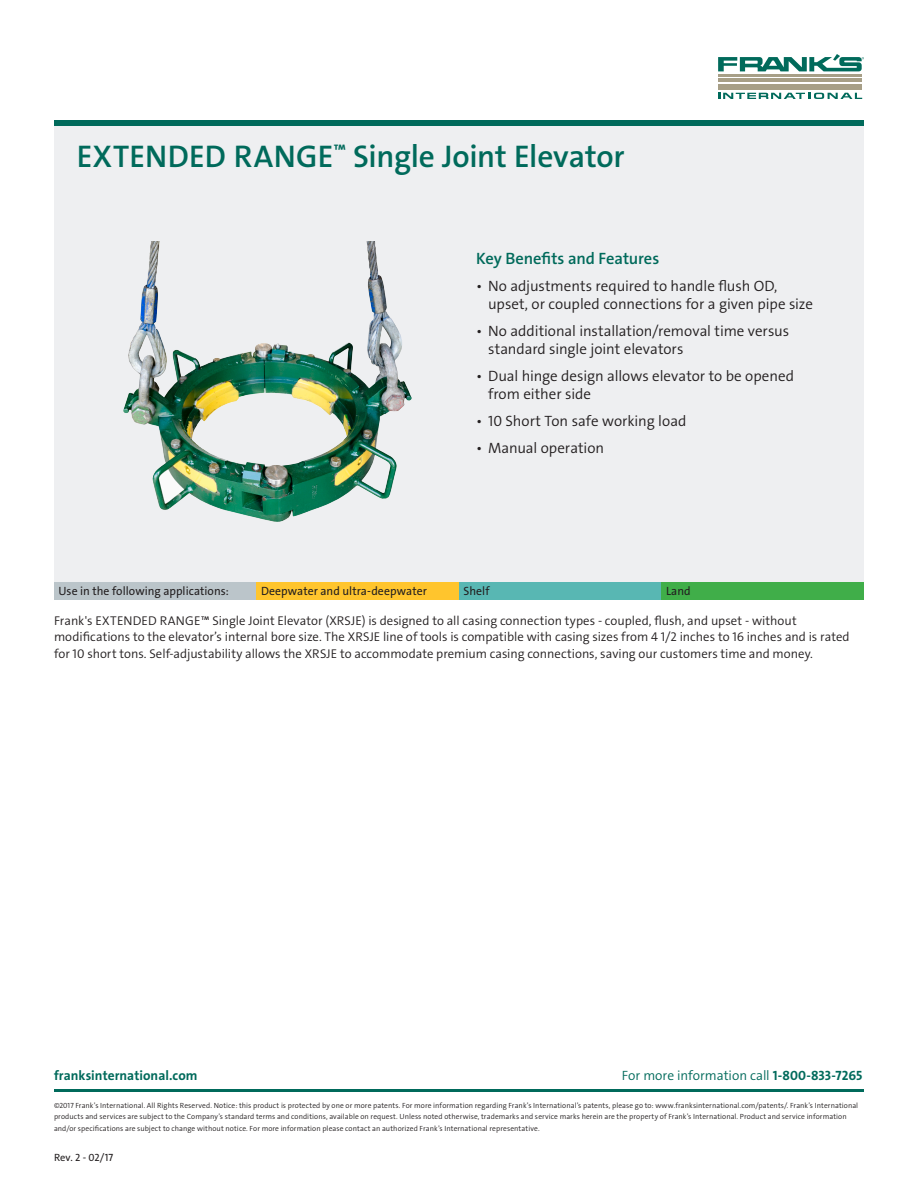
<style>
.page{position:relative;width:918px;height:1188px;background:#fff}
.page>*{position:absolute;margin:0;border:0;box-sizing:border-box;transform-origin:0 0}
.t1{font:31.5px "BG The Sans W6 Se Bld";letter-spacing:-.005em;color:#006a5b}
.t2{font:16.5px "BG The Sans W6 Se Bld";letter-spacing:-.005em;color:#006a5b}
.t3{font:15px/18px "BG The Sans W4 Se Lig";color:#231f20}
.t4{font:13.5px "BG The Sans W4 Se Lig";color:#006a5b}
.t5{font:13.5px "BG The Sans W7 Bld";letter-spacing:.005em;color:#006a5b}
.t6{font:12.75px/16.5px "BG The Sans W4 Se Lig";color:#231f20}
.t7{font:12px "BG The Sans W5 Plain";letter-spacing:.005em;color:#231f20}
.t8{font:10.5px "BG The Sans W5 Plain";color:#231f20}
.t9{font:7.5px/11.2px "BG The Sans W4 Se Lig";letter-spacing:.01em;color:#231f20}
.s1{font-family:"BG The Sans W7 Bld"}
</style>
<div class="page">
<div style="left:54px;top:126px;width:810px;height:455px;background:#eeeff1"></div>
<div style="left:718px;top:84px;width:144px;height:5px;background:#a79f87"></div>
<hr style="left:718px;top:79px;width:144px;height:3px;background:#a79f87">
<hr style="left:718px;top:74px;width:144px;height:2px;background:#a79f87">
<svg style="left:718px;top:93px;width:144px;height:6px"></svg>
<svg style="left:718px;top:54px;width:146px;height:17px"></svg>
<div style="left:54px;top:120px;width:810px;height:6px;background:#006a5b"></div>
<div style="left:54px;top:582px;width:202px;height:18px;background:#bbc5ca"></div>
<div style="left:256px;top:582px;width:203px;height:18px;background:#ffc52d"></div>
<div style="left:459px;top:582px;width:203px;height:18px;background:#58b7b3"></div>
<div style="left:662px;top:582px;width:202px;height:18px;background:#40ae49"></div>
<hr style="left:54px;top:1089px;width:810px;height:3px;background:#006a5b">
<img style="left:123px;top:242px;width:289px;height:280px">
<p class="t1" style="left:77px;top:140px;width:550px">EXTENDED RANGE<sup>™</sup> Single Joint Elevator</p>
<p class="t2" style="left:476px;top:250px;width:185px">Key Benefits and Features</p>
<p class="t3" style="left:488px;top:278px;width:326px;text-indent:-12px">• No adjustments required to handle flush OD, upset, or coupled connections for a given pipe size</p>
<p class="t3" style="left:488px;top:323px;width:303px;text-indent:-12px">• No additional installation/removal time versus standard single joint elevators</p>
<p class="t3" style="left:488px;top:368px;width:307px;text-indent:-12px">• Dual hinge design allows elevator to be opened from either side</p>
<p class="t3" style="left:476px;top:413px;width:212px">• 10 Short Ton safe working load</p>
<p class="t3" style="left:476px;top:440px;width:130px">• Manual operation</p>
<p class="t7" style="left:58px;top:585px;width:172px">Use in the following applications:</p>
<p class="t7" style="left:261px;top:585px;width:167px">Deepwater and ultra-deepwater</p>
<p class="t7" style="left:464px;top:585px;width:27px">Shelf</p>
<p class="t7" style="left:666px;top:585px;width:26px">Land</p>
<p class="t6" style="left:54px;top:613px;width:797px">Frank's EXTENDED RANGE™ Single Joint Elevator (XRSJE) is designed to all casing connection types - coupled, flush, and upset - without modifications to the elevator’s internal bore size. The XRSJE line of tools is compatible with casing sizes from 4 1/2 inches to 16 inches and is rated for 10 short tons. Self-adjustability allows the XRSJE to accommodate premium casing connections, saving our customers time and money.</p>
<p class="t5" style="left:54px;top:1068px;width:145px">franksinternational.com</p>
<p class="t4" style="left:622px;top:1068px;width:242px">For more information call <span class="s1">1-800-833-7265</span></p>
<p class="t9" style="left:54px;top:1100px;width:806px">©2017 Frank’s International. All Rights Reserved. Notice: this product is protected by one or more patents. For more information regarding Frank’s International’s patents, please go to: www.franksinternational.com/patents/. Frank’s International products and services are subject to the Company’s standard terms and conditions, available on request. Unless noted otherwise, trademarks and service marks herein are the property of Frank’s International. Product and service information and/or specifications are subject to change without notice. For more information please contact an authorized Frank’s International representative.</p>
<p class="t8" style="left:54px;top:1152px;width:61px">Rev. 2 - 02/17</p>
</div>
